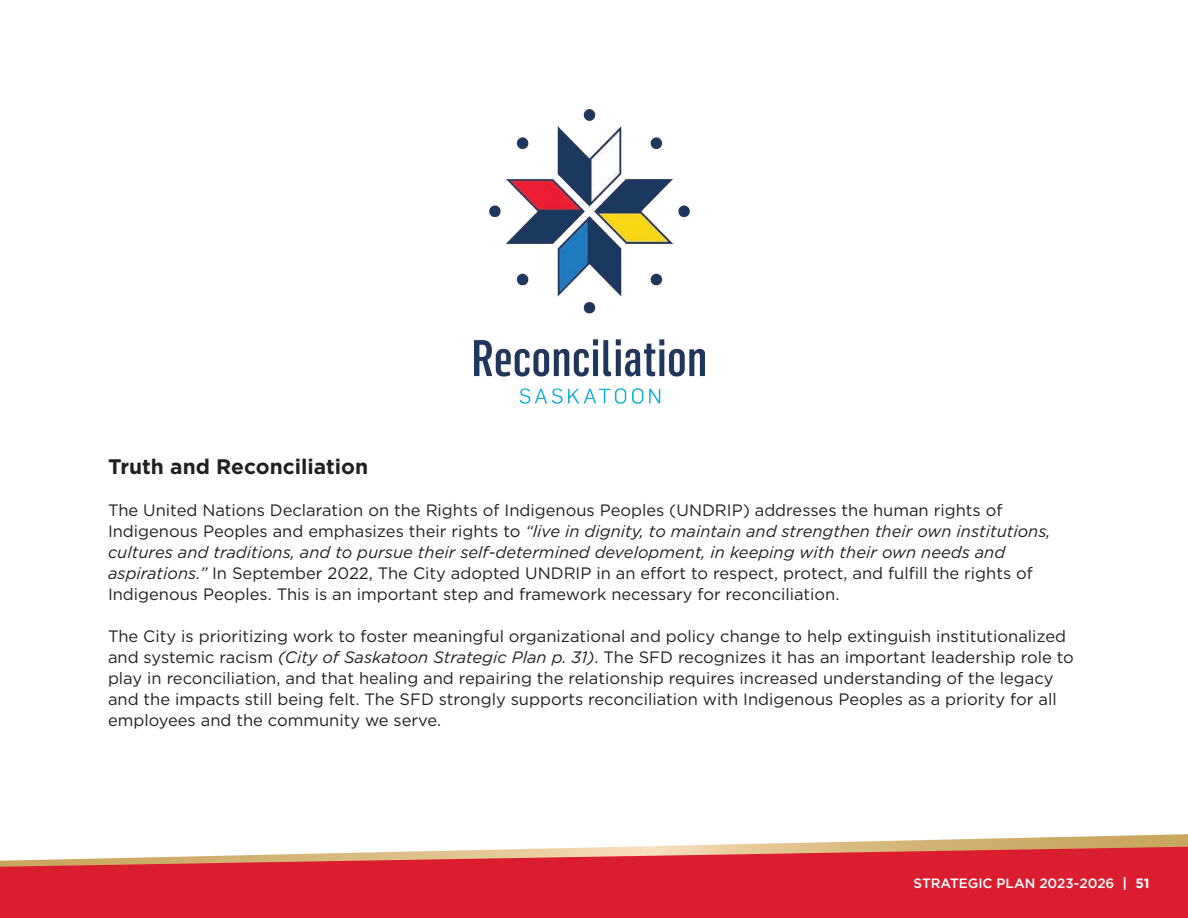
<style>
.page{position:relative;width:1188px;height:918px;background:#fff}
.page>*{position:absolute;margin:0;border:0;box-sizing:border-box;transform-origin:0 0}
.t1{font:700 21px "Gotham";color:#231f20}
.t2{font:16.5px/21px "Gotham";color:#231f20}
.t3{font:500 13.5px "Gotham";color:#fff}
.s1{font-style:italic}
.s2{font-weight:700}
</style>
<div class="page">
<svg style="left:620px;top:834px;width:568px;height:13px"></svg>
<svg style="left:0;top:847px;width:1188px;height:71px;background:#dc3742"></svg>
<img style="left:475px;top:109px;width:229px;height:295px">
<p class="t1" style="left:108px;top:452px;width:262px">Truth and Reconciliation</p>
<p class="t2" style="left:108px;top:499px;width:944px">The United Nations Declaration on the Rights of Indigenous Peoples (UNDRIP) addresses the human rights of Indigenous Peoples and emphasizes their rights to <span class="s1">“live in dignity, to maintain and strengthen their own institutions, cultures and traditions, and to pursue their self-determined development, in keeping with their own needs and aspirations.”</span> In September 2022, The City adopted UNDRIP in an effort to respect, protect, and fulfill the rights of Indigenous Peoples. This is an important step and framework necessary for reconciliation.</p>
<p class="t2" style="left:108px;top:625px;width:967px">The City is prioritizing work to foster meaningful organizational and policy change to help extinguish institutionalized and systemic racism <span class="s1">(City of Saskatoon Strategic Plan p. 31)</span>. The SFD recognizes it has an important leadership role to play in reconciliation, and that healing and repairing the relationship requires increased understanding of the legacy and the impacts still being felt. The SFD strongly supports reconciliation with Indigenous Peoples as a priority for all employees and the community we serve.</p>
<p class="t3" style="left:914px;top:875px;width:237px">STRATEGIC PLAN 2023-2026 <span class="s2">| 51</span></p>
</div>
